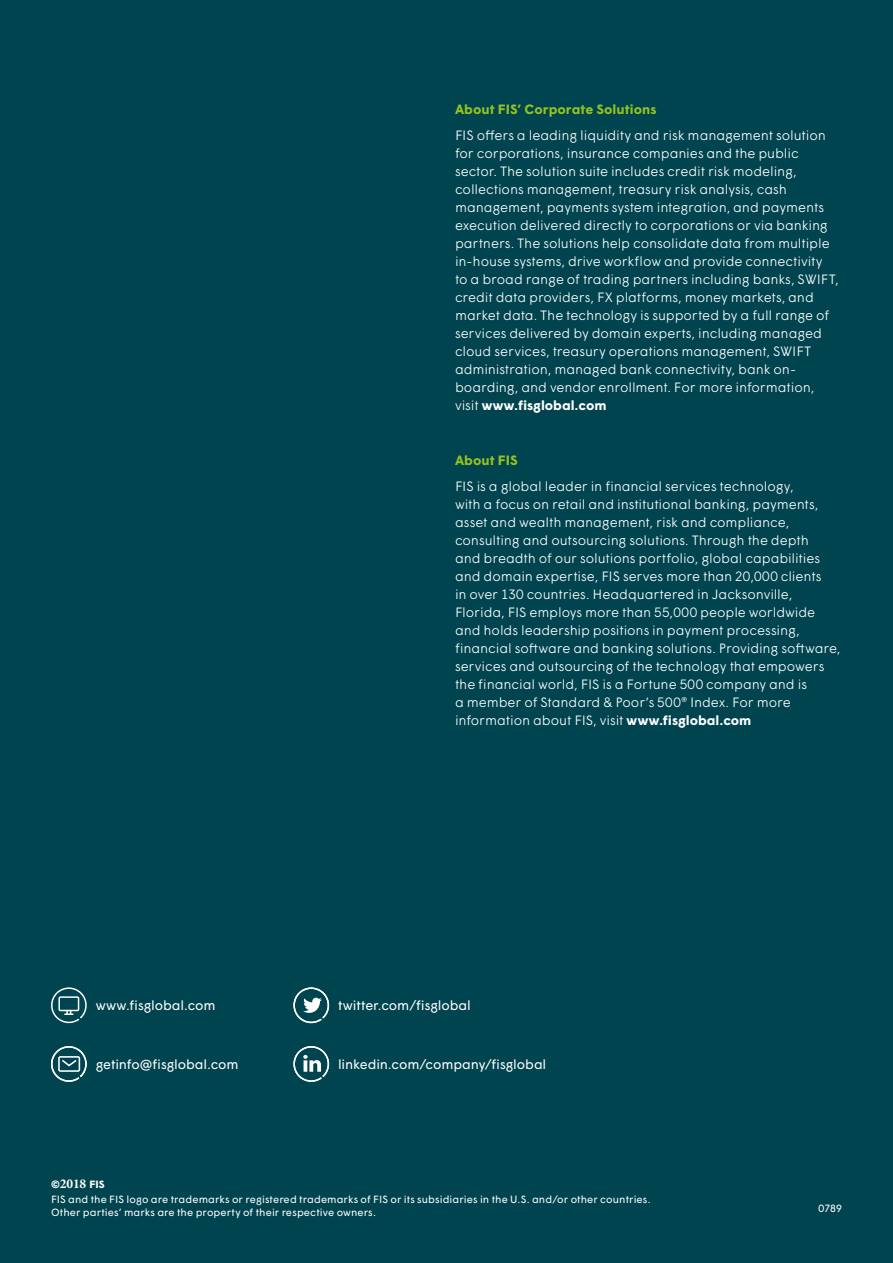
<style>
.page{position:relative;width:893px;height:1263px;background:#00444f}
.page>*{position:absolute;margin:0;border:0;box-sizing:border-box;transform-origin:0 0}
.t1{font:300 13.5px/18px "Wigrum";letter-spacing:-.01em;color:#fff}
.t2{font:13.5px "Wigrum";letter-spacing:-.01em;color:#fff}
.t3{font:700 13.5px "Wigrum";letter-spacing:.005em;color:#95c11f}
.t4{font:10.5px/14.9px "Wigrum";letter-spacing:.005em;color:#fff}
.s1{font-weight:700}
.s2{font-family:"Minion Pro";font-weight:700;font-size:13.5px}
</style>
<div class="page">
<svg style="left:51px;top:987px;width:36px;height:36px"></svg>
<svg style="left:293px;top:987px;width:37px;height:36px"></svg>
<svg style="left:293px;top:1046px;width:37px;height:36px"></svg>
<svg style="left:51px;top:1046px;width:36px;height:36px"></svg>
<p class="t3" style="left:455px;top:99px;width:203px">About FIS’ Corporate Solutions</p>
<p class="t1" style="left:455px;top:125px;width:385px">FIS offers a leading liquidity and risk management solution for corporations, insurance companies and the public sector. The solution suite includes credit risk modeling, collections management, treasury risk analysis, cash management, payments system integration, and payments execution delivered directly to corporations or via banking partners. The solutions help consolidate data from multiple in-house systems, drive workflow and provide connectivity<br>to a broad range of trading partners including banks, SWIFT, credit data providers, FX platforms, money markets, and market data. The technology is supported by a full range of services delivered by domain experts, including managed cloud services, treasury operations management, SWIFT administration, managed bank connectivity, bank on&shy;boarding, and vendor enrollment. For more information, visit <span class="s1">www.fisglobal.com</span></p>
<p class="t3" style="left:455px;top:450px;width:64px">About FIS</p>
<p class="t1" style="left:455px;top:476px;width:387px">FIS is a global leader in financial services technology,<br>with a focus on retail and institutional banking, payments, asset and wealth management, risk and compliance, consulting and outsourcing solutions. Through the depth<br>and breadth of our solutions portfolio, global capabilities and domain expertise, FIS serves more than 20,000 clients<br>in over 130 countries. Headquartered in Jacksonville, Florida, FIS employs more than 55,000 people worldwide and holds leadership positions in payment processing, financial software and banking solutions. Providing software, services and outsourcing of the technology that empowers the financial world, FIS is a Fortune 500 company and is<br>a member of Standard &amp; Poor’s 500® Index. For more information about FIS, visit <span class="s1">www.fisglobal.com</span></p>
<p class="t2" style="left:96px;top:995px;width:121px">www.fisglobal.com</p>
<p class="t2" style="left:338px;top:995px;width:134px">twitter.com/fisglobal</p>
<p class="t2" style="left:96px;top:1054px;width:144px">getinfo@fisglobal.com</p>
<p class="t2" style="left:338px;top:1054px;width:210px">linkedin.com/company/fisglobal</p>
<p class="t4" style="left:51px;top:1176px;width:601px"><span class="s1">©</span><span class="s2">2018</span> <span class="s1">FIS<br></span>FIS and the FIS logo are trademarks or registered trademarks of FIS or its subsidiaries in the U.S. and/or other countries.</p>
<p class="t4" style="left:51px;top:1204px;width:326px">Other parties’ marks are the property of their respective owners.</p>
<p class="t4" style="left:818px;top:1200px;width:25px">0789</p>
</div>
